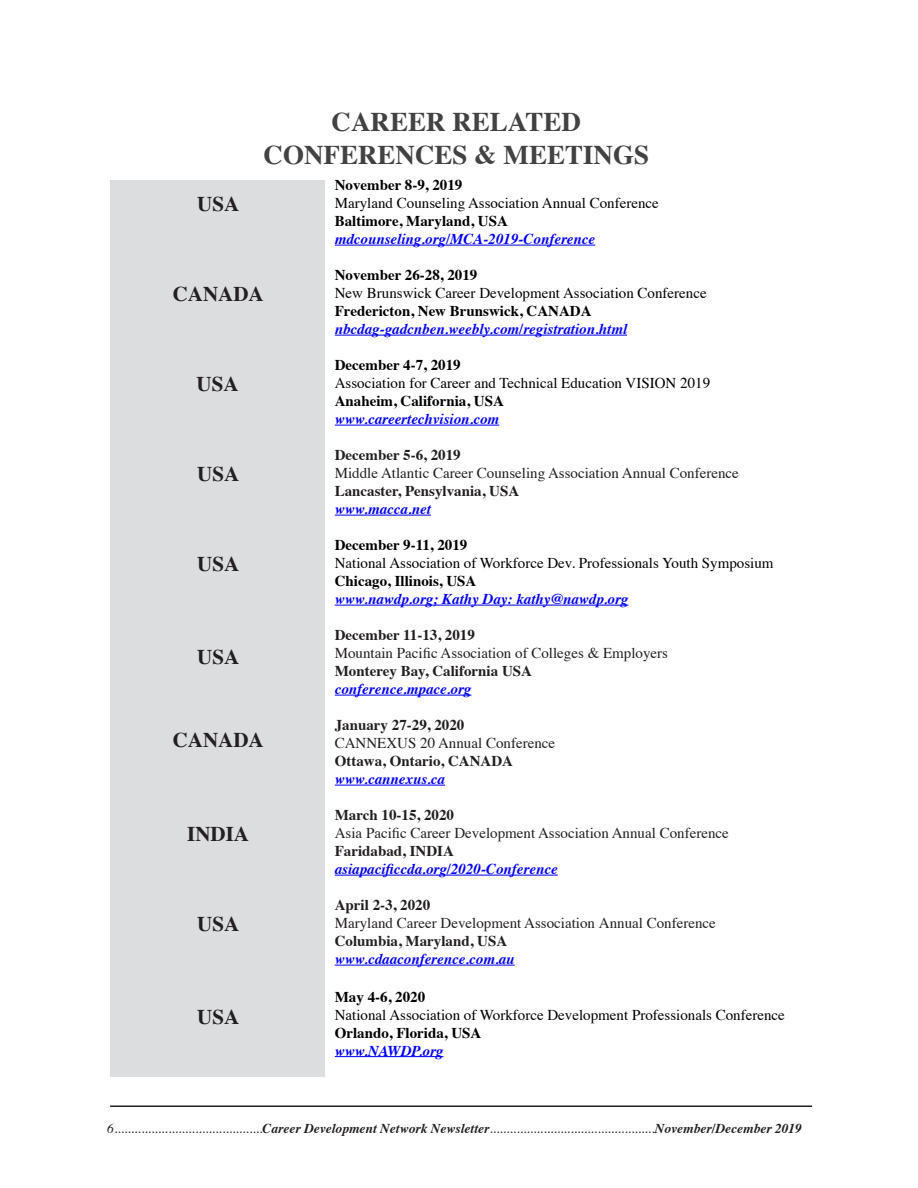
<style>
.page{position:relative;width:918px;height:1188px;background:#fff}
.page>*{position:absolute;margin:0;border:0;box-sizing:border-box;transform-origin:0 0}
.t1{font:700 27px "Times";color:#424242}
.t2{font:700 21px "Times";color:#231f20}
.t3{font:15px "Times";color:#000}
.t4{font:italic 700 15px "Times";color:#00f}
.t5{font:15px "Times";color:#231f20}
.t6{font:700 15px "Times";color:#000}
.t7{font:700 15px "Times";color:#231f20}
.t8{font:italic 13.5px "Times";color:#231f20}
.s1{font-weight:700}
</style>
<div class="page">
<hr style="left:110px;top:1106px;width:702px;height:1px;background:#231f20">
<div style="left:110px;top:180px;width:215px;height:897px;background:#dcdddf"></div>
<hr style="left:335px;top:245px;width:260px;height:1px;background:#00f">
<hr style="left:335px;top:335px;width:292px;height:1px;background:#00f">
<hr style="left:335px;top:425px;width:164px;height:1px;background:#00f">
<hr style="left:335px;top:515px;width:96px;height:1px;background:#00f">
<hr style="left:335px;top:605px;width:293px;height:1px;background:#00f">
<hr style="left:335px;top:695px;width:136px;height:1px;background:#00f">
<hr style="left:335px;top:785px;width:110px;height:1px;background:#00f">
<hr style="left:335px;top:875px;width:223px;height:1px;background:#00f">
<hr style="left:335px;top:965px;width:180px;height:1px;background:#00f">
<hr style="left:335px;top:1056px;width:108px;height:1px;background:#00f">
<p class="t1" style="left:332px;top:97px;width:251px">CAREER RELATED</p>
<p class="t1" style="left:264px;top:129px;width:387px">CONFERENCES &amp; MEETINGS</p>
<p class="t6" style="left:335px;top:171px;width:129px">November 8-9, 2019</p>
<p class="t3" style="left:335px;top:189px;width:326px">Maryland Counseling Association Annual Conference</p>
<p class="t6" style="left:335px;top:207px;width:175px">Baltimore, Maryland, USA</p>
<p class="t4" style="left:335px;top:225px;width:262px">mdcounseling.org/MCA-2019-Conference</p>
<p class="t6" style="left:335px;top:261px;width:144px">November 26-28, 2019</p>
<p class="t3" style="left:335px;top:279px;width:373px">New Brunswick Career Development Association Conference</p>
<p class="t6" style="left:335px;top:297px;width:258px">Fredericton, New Brunswick, CANADA</p>
<p class="t4" style="left:335px;top:315px;width:294px">nbcdag-gadcnben.weebly.com/registration.html</p>
<p class="t6" style="left:335px;top:351px;width:127px">December 4-7, 2019</p>
<p class="t3" style="left:335px;top:369px;width:377px">Association for Career and Technical Education VISION 2019</p>
<p class="t6" style="left:335px;top:387px;width:171px">Anaheim, California, USA</p>
<p class="t4" style="left:335px;top:405px;width:166px">www.careertechvision.com</p>
<p class="t7" style="left:335px;top:441px;width:127px">December 5-6, 2019</p>
<p class="t5" style="left:335px;top:459px;width:406px">Middle Atlantic Career Counseling Association Annual Conference</p>
<p class="t7" style="left:335px;top:477px;width:186px">Lancaster, Pensylvania, USA</p>
<p class="t4" style="left:335px;top:495px;width:98px">www.macca.net</p>
<p class="t6" style="left:335px;top:531px;width:134px">December 9-11, 2019</p>
<p class="t3" style="left:335px;top:549px;width:440px">National Association of Workforce Dev. Professionals Youth Symposium</p>
<p class="t6" style="left:335px;top:567px;width:143px">Chicago, Illinois, USA</p>
<p class="t4" style="left:335px;top:585px;width:295px">www.nawdp.org; Kathy Day: kathy@nawdp.org</p>
<p class="t7" style="left:335px;top:621px;width:142px">December 11-13, 2019</p>
<p class="t5" style="left:335px;top:639px;width:335px">Mountain Pacific Association of Colleges &amp; Employers</p>
<p class="t7" style="left:335px;top:657px;width:199px">Monterey Bay, California USA</p>
<p class="t4" style="left:335px;top:675px;width:138px">conference.mpace.org</p>
<p class="t7" style="left:335px;top:711px;width:131px">January 27-29, 2020</p>
<p class="t5" style="left:335px;top:729px;width:222px">CANNEXUS 20 Annual Conference</p>
<p class="t7" style="left:335px;top:747px;width:180px">Ottawa, Ontario, CANADA</p>
<p class="t4" style="left:335px;top:765px;width:112px">www.cannexus.ca</p>
<p class="t7" style="left:335px;top:801px;width:121px">March 10-15, 2020</p>
<p class="t5" style="left:335px;top:819px;width:396px">Asia Pacific Career Development Association Annual Conference</p>
<p class="t7" style="left:335px;top:837px;width:121px">Faridabad, INDIA</p>
<p class="t4" style="left:335px;top:855px;width:224px">asiapacificcda.org/2020-Conference</p>
<p class="t7" style="left:335px;top:891px;width:97px">April 2-3, 2020</p>
<p class="t5" style="left:335px;top:909px;width:383px">Maryland Career Development Association Annual Conference</p>
<p class="t7" style="left:335px;top:927px;width:174px">Columbia, Maryland, USA</p>
<p class="t4" style="left:335px;top:945px;width:181px">www.cdaaconference.com.au</p>
<p class="t6" style="left:335px;top:982px;width:92px">May 4-6, 2020</p>
<p class="t3" style="left:335px;top:1001px;width:452px">National Association of Workforce Development Professionals Conference</p>
<p class="t6" style="left:335px;top:1018px;width:148px">Orlando, Florida, USA</p>
<p class="t4" style="left:335px;top:1036px;width:110px">www.NAWDP.org</p>
<p class="t2" style="left:197px;top:184px;width:43px">USA</p>
<p class="t2" style="left:173px;top:274px;width:92px">CANADA</p>
<p class="t2" style="left:197px;top:364px;width:43px">USA</p>
<p class="t2" style="left:197px;top:454px;width:43px">USA</p>
<p class="t2" style="left:197px;top:544px;width:43px">USA</p>
<p class="t2" style="left:197px;top:637px;width:43px">USA</p>
<p class="t2" style="left:173px;top:720px;width:92px">CANADA</p>
<p class="t2" style="left:187px;top:814px;width:63px">INDIA</p>
<p class="t2" style="left:197px;top:904px;width:43px">USA</p>
<p class="t2" style="left:197px;top:997px;width:43px">USA</p>
<p class="t8" style="left:107px;top:1117px;width:696px">6............................................<span class="s1">Career Development Network Newsletter</span>.................................................<span class="s1">November/December 2019</span></p>
</div>
